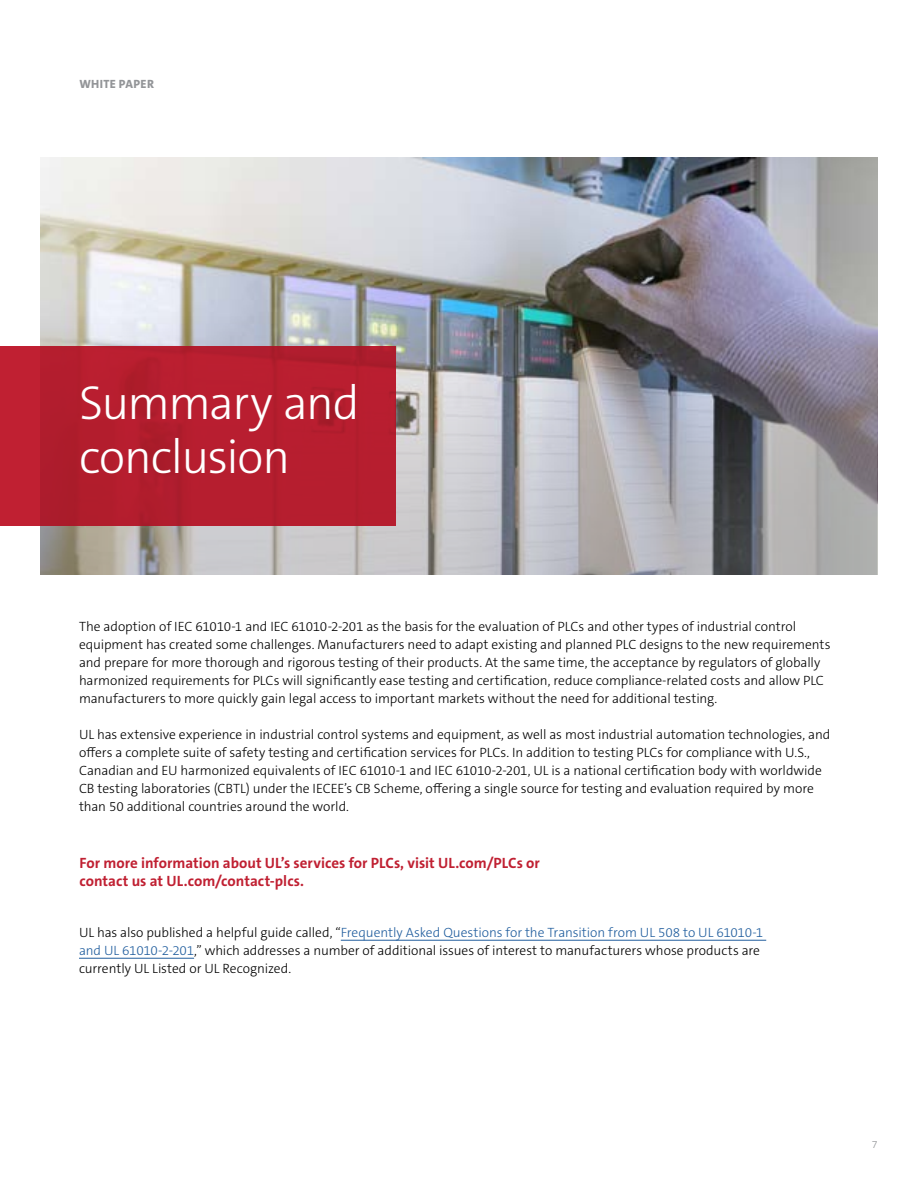
<style>
.page{position:relative;width:918px;height:1188px;background:#fff}
.page>*{position:absolute;margin:0;border:0;box-sizing:border-box;transform-origin:0 0}
.t1{font:300 48px/54px "The Sans C5";letter-spacing:-.035em;color:#fff}
.t2{font:700 15px/18px "The Sans C5";color:#c02032}
.t3{font:300 13.5px/18px "The Sans C5";letter-spacing:-.005em;color:#000}
.t4{font:800 12px "The Sans C5";letter-spacing:.025em;color:#939598}
.t5{font:300 10.5px "The Sans C5";color:#939598}
.s1{color:#215e9e}
</style>
<div class="page">
<img style="left:40px;top:158px;width:838px;height:158px">
<img style="left:40px;top:316px;width:838px;height:258px">
<div style="left:0;top:346px;width:396px;height:179px;background:#b61e2f"></div>
<hr style="left:341px;top:940px;width:425px;height:1px;background:#215e9e">
<hr style="left:79px;top:958px;width:115px;height:1px;background:#215e9e">
<p class="t4" style="left:79px;top:77px;width:76px">WHITE PAPER</p>
<h1 class="t1" style="left:79px;top:376px;width:282px">Summary and conclusion</h1>
<p class="t3" style="left:79px;top:618px;width:753px">The adoption of IEC 61010-1 and IEC 61010-2-201 as the basis for the evaluation of PLCs and other types of industrial control equipment has created some challenges. Manufacturers need to adapt existing and planned PLC designs to the new requirements and prepare for more thorough and rigorous testing of their products. At the same time, the acceptance by regulators of globally harmonized requirements for PLCs will significantly ease testing and certification, reduce compliance-related costs and allow PLC manufacturers to more quickly gain legal access to important markets without the need for additional testing.</p>
<p class="t3" style="left:79px;top:726px;width:753px">UL has extensive experience in industrial control systems and equipment, as well as most industrial automation technologies, and offers a complete suite of safety testing and certification services for PLCs. In addition to testing PLCs for compliance with U.S., Canadian and EU harmonized equivalents of IEC 61010-1 and IEC 61010-2-201, UL is a national certification body with worldwide CB testing laboratories (CBTL) under the IECEE’s CB Scheme, offering a single source for testing and evaluation required by more than 50 additional countries around the world.</p>
<p class="t2" style="left:79px;top:854px;width:462px">For more information about UL’s services for PLCs, visit UL.com/PLCs or contact us at UL.com/contact-plcs.</p>
<p class="t3" style="left:79px;top:924px;width:686px">UL has also published a helpful guide called, “<span class="s1">Frequently Asked Questions for the Transition from UL 508 to UL 61010-1 and UL 61010-2-201</span>,” which addresses a number of additional issues of interest to manufacturers whose products are currently UL Listed or UL Recognized.</p>
<p class="t5" style="left:872px;top:1137px;width:7px">7</p>
</div>
